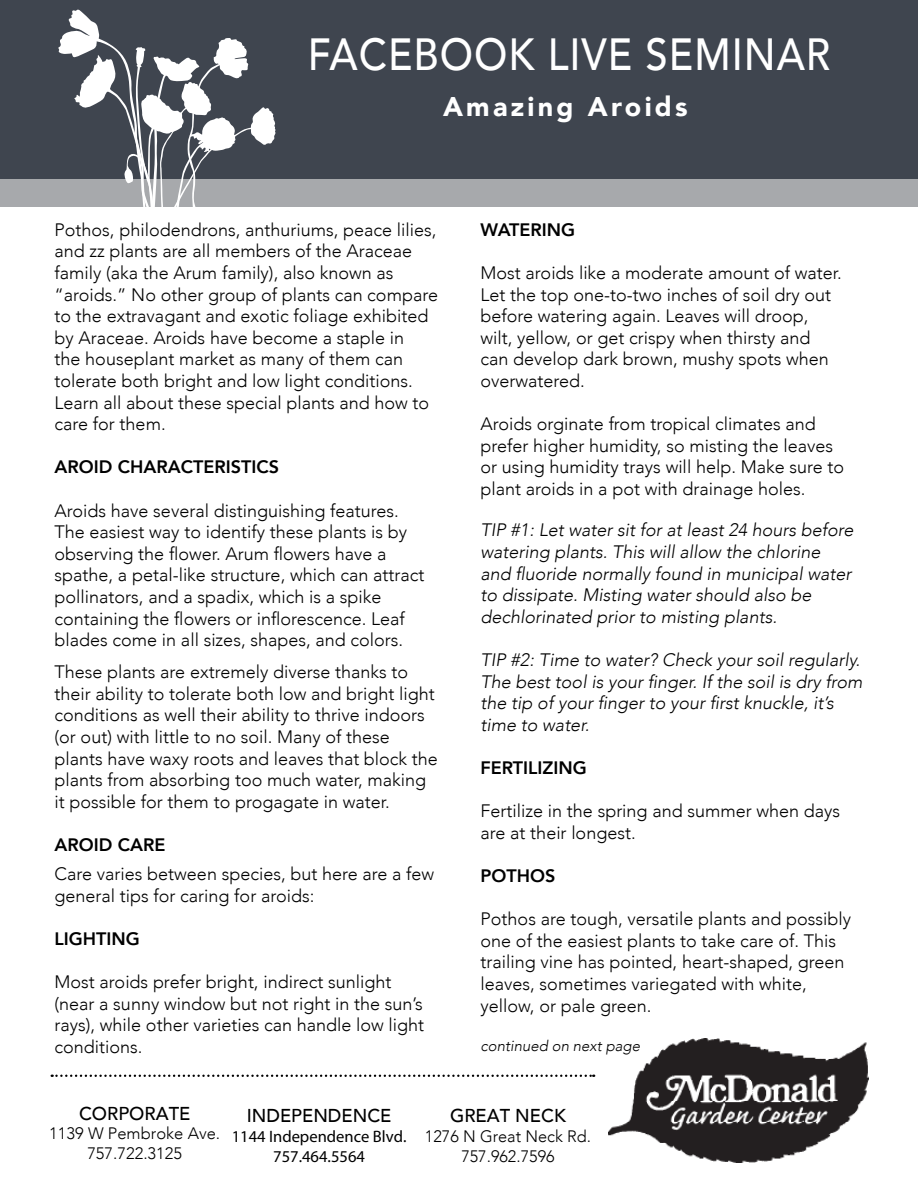
<style>
.page{position:relative;width:918px;height:1188px;background:#fff}
.page>*{position:absolute;margin:0;border:0;box-sizing:border-box;transform-origin:0 0}
.t1{font:500 45px "Avenir";letter-spacing:.025em;color:#fff;scale:.89 1}
.t2{font:900 27px "Avenir";letter-spacing:.12em;color:#fff}
.t3{font:500 18.6px "Avenir";color:#000}
.t4{font:300 18px/21.6px "Avenir";color:#000}
.t5{font:italic 300 18px/21.6px "Avenir";color:#000}
.t6{font:800 18px "Avenir";color:#000}
.t7{font:300 16.5px/19.8px "Avenir";color:#000;text-align:center}
.t8{font:16.5px/19.8px "Myriad Pro";color:#000;text-align:center}
.t9{font:italic 300 15px "Avenir";color:#000}
</style>
<div class="page">
<div style="left:0;top:0;width:918px;height:180px;background:#3f454f"></div>
<div style="left:0;top:180px;width:918px;height:27px;background:#a7a9ac"></div>
<svg style="left:58px;top:9px;width:218px;height:198px"></svg>
<img style="left:609px;top:1038px;width:260px;height:124px">
<svg style="left:52px;top:1075px;width:542px;height:2px"></svg>
<h1 class="t1" style="left:308px;top:15px;width:589px">FACEBOOK LIVE SEMINAR</h1>
<h2 class="t2" style="left:443px;top:84px;width:246px">Amazing Aroids</h2>
<p class="t4" style="left:55px;top:219px;width:385px">Pothos, philodendrons, anthuriums, peace lilies, and zz plants are all members of the Araceae family (aka the Arum family), also known as “aroids.” No other group of plants can compare to the extravagant and exotic foliage exhibited by Araceae. Aroids have become a staple in<br>the houseplant market as many of them can tolerate both bright and low light conditions.<br>Learn all about these special plants and how to care for them.</p>
<p class="t6" style="left:55px;top:453px;width:226px">AROID CHARACTERISTICS</p>
<p class="t4" style="left:55px;top:500px;width:371px">Aroids have several distinguishing features.<br>The easiest way to identify these plants is by observing the flower. Arum flowers have a spathe, a petal-like structure, which can attract pollinators, and a spadix, which is a spike containing the flowers or inflorescence. Leaf blades come in all sizes, shapes, and colors.</p>
<p class="t4" style="left:55px;top:661px;width:385px">These plants are extremely diverse thanks to their ability to tolerate both low and bright light conditions as well their ability to thrive indoors (or out) with little to no soil. Many of these plants have waxy roots and leaves that block the plants from absorbing too much water, making it possible for them to progagate in water.</p>
<p class="t6" style="left:55px;top:831px;width:112px">AROID CARE</p>
<p class="t4" style="left:55px;top:863px;width:381px">Care varies between species, but here are a few general tips for caring for aroids:</p>
<p class="t6" style="left:55px;top:925px;width:87px">LIGHTING</p>
<p class="t4" style="left:55px;top:971px;width:371px">Most aroids prefer bright, indirect sunlight (near a sunny window but not right in the sun’s rays), while other varieties can handle low light conditions.</p>
<p class="t6" style="left:481px;top:216px;width:96px">WATERING</p>
<p class="t4" style="left:481px;top:262px;width:363px">Most aroids like a moderate amount of water.<br>Let the top one-to-two inches of soil dry out before watering again. Leaves will droop, wilt, yellow, or get crispy when thirsty and can develop dark brown, mushy spots when overwatered.</p>
<p class="t4" style="left:481px;top:413px;width:365px">Aroids orginate from tropical climates and prefer higher humidity, so misting the leaves or using humidity trays will help. Make sure to plant aroids in a pot with drainage holes.</p>
<p class="t5" style="left:481px;top:519px;width:375px">TIP #1: Let water sit for at least 24 hours before watering plants. This will allow the chlorine and fluoride normally found in municipal water to dissipate. Misting water should also be dechlorinated prior to misting plants.</p>
<p class="t5" style="left:481px;top:649px;width:383px">TIP #2: Time to water? Check your soil regularly.<br>The best tool is your finger. If the soil is dry from the tip of your finger to your first knuckle, it’s time to water.</p>
<p class="t6" style="left:481px;top:754px;width:108px">FERTILIZING</p>
<p class="t4" style="left:481px;top:800px;width:361px">Fertilize in the spring and summer when days are at their longest.</p>
<p class="t6" style="left:481px;top:862px;width:76px">POTHOS</p>
<p class="t4" style="left:481px;top:908px;width:372px">Pothos are tough, versatile plants and possibly one of the easiest plants to take care of. This trailing vine has pointed, heart-shaped, green leaves, sometimes variegated with white, yellow, or pale green.</p>
<p class="t9" style="left:481px;top:1037px;width:161px">continued on next page</p>
<p class="t3" style="left:79px;top:1097px;width:113px">CORPORATE</p>
<p class="t7" style="left:49px;top:1124px;width:173px">1139 W Pembroke Ave.<br>757.722.3125</p>
<p class="t3" style="left:247px;top:1099px;width:146px">INDEPENDENCE</p>
<p class="t8" style="left:232px;top:1126px;width:176px">1144 Independence Blvd.<br>757.464.5564</p>
<p class="t3" style="left:450px;top:1099px;width:117px">GREAT NECK</p>
<p class="t7" style="left:425px;top:1126px;width:168px">1276 N Great Neck Rd.<br>757.962.7596</p>
</div>
